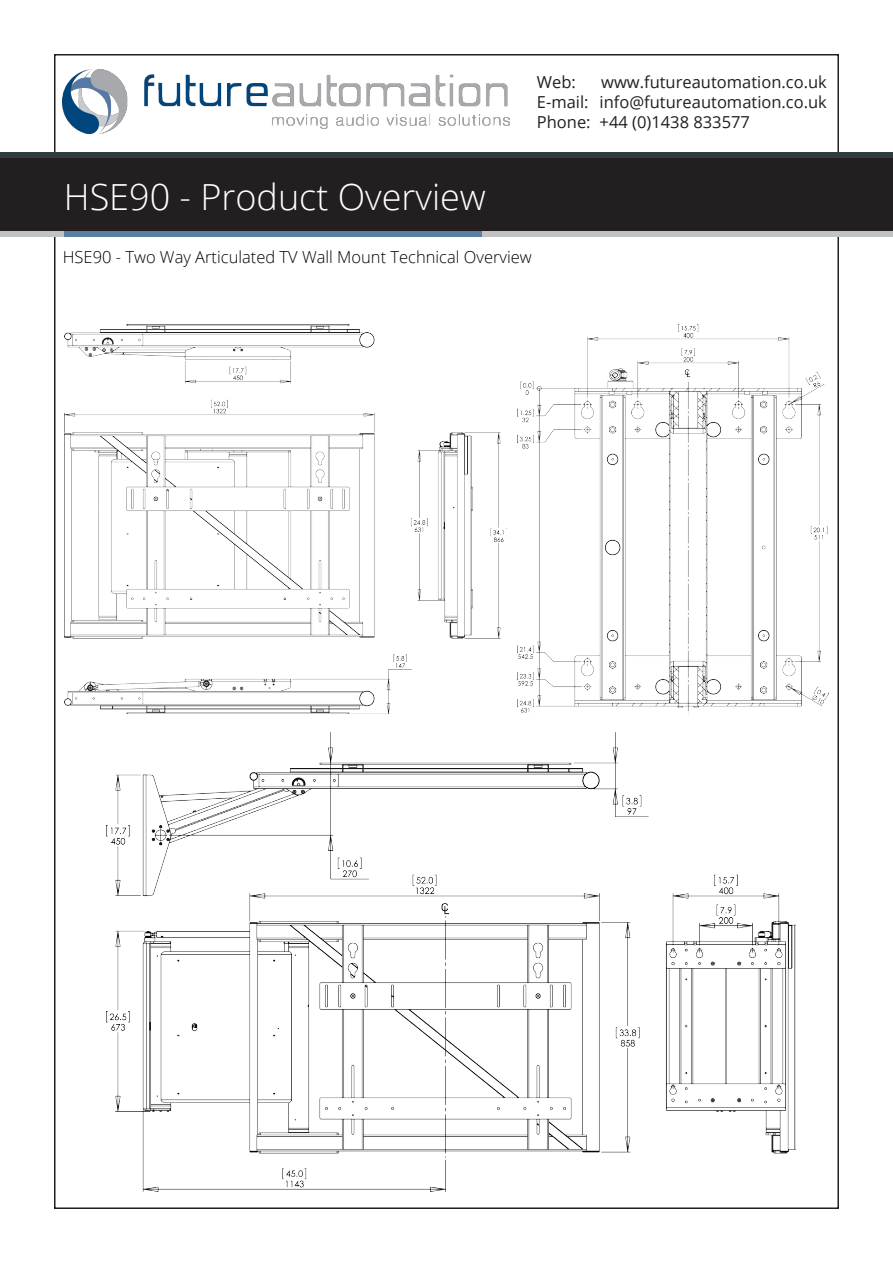
<style>
.page{position:relative;width:893px;height:1263px;background:#fff}
.page>*{position:absolute;margin:0;border:0;box-sizing:border-box;transform-origin:0 0}
.t1{font:300 36px "Open Sans";color:#fff}
.t2{font:16.5px/19.8px "Open Sans";color:#231f20}
.t3{font:300 16.5px "Open Sans";color:#000}
</style>
<div class="page">
<div style="left:0;top:158px;width:893px;height:73px;background:#231f20"></div>
<div style="left:0;top:231px;width:893px;height:6px;background:#c1c3c2"></div>
<div style="left:64px;top:231px;width:417px;height:6px;background:#597da7"></div>
<div style="left:0;top:152px;width:893px;height:6px;background:#303b42"></div>
<img style="left:64px;top:324px;width:443px;height:390px">
<img style="left:517px;top:324px;width:311px;height:390px">
<img style="left:106px;top:732px;width:689px;height:460px">
<img style="left:63px;top:70px;width:446px;height:64px">
<p class="t1" style="left:64px;top:173px;width:424px">HSE90 - Product Overview</p>
<p class="t2" style="left:537px;top:72px;width:55px">Web:<br>E-mail:<br>Phone:</p>
<p class="t2" style="left:600px;top:72px;width:229px;text-align:justify">www.futureautomation.co.uk info@futureautomation.co.uk +44 (0)1438 833577</p>
<p class="t3" style="left:63px;top:246px;width:471px">HSE90 - Two Way Articulated TV Wall Mount Technical Overview</p>
</div>
